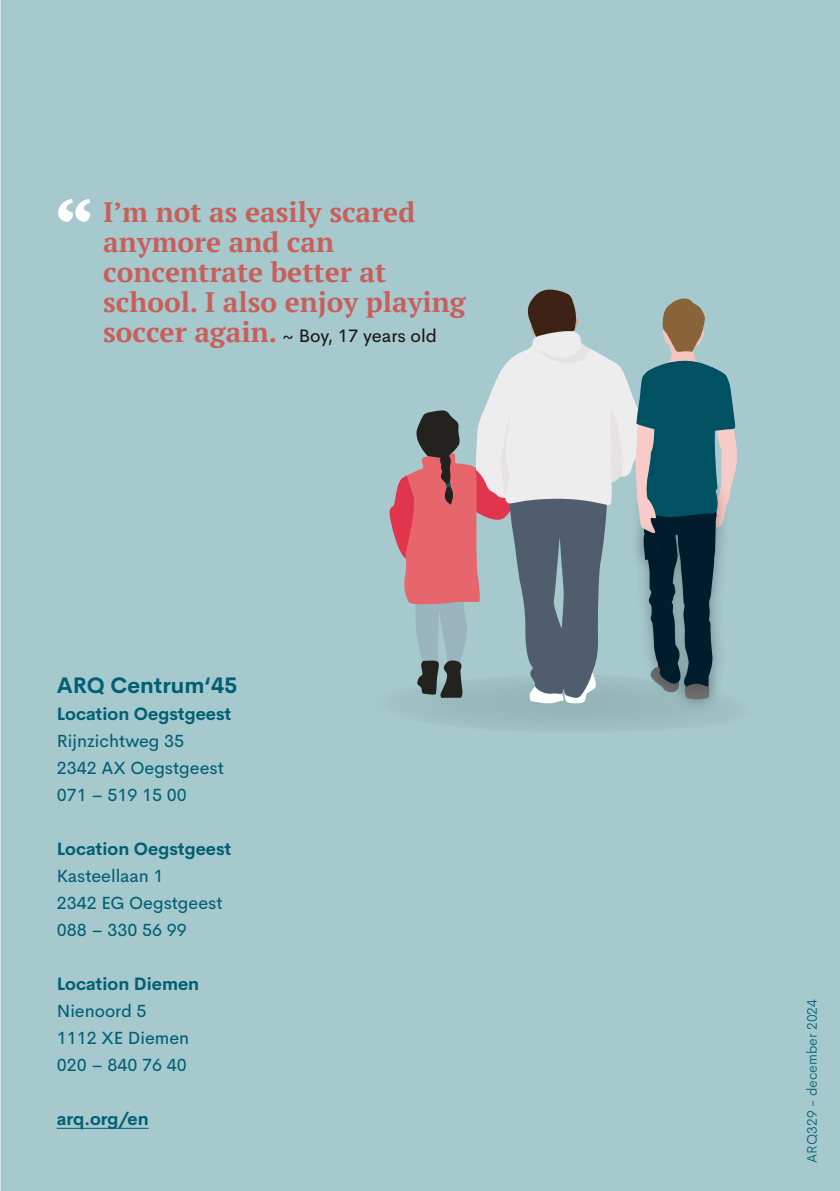
<style>
.page{position:relative;width:840px;height:1191px;background:#fff}
.page>*{position:absolute;margin:0;border:0;box-sizing:border-box;transform-origin:0 0}
.t1{font:700 84px "PT Serif";color:#fff}
.t2{font:700 28px/30px "PT Serif";color:#c95f5a}
.t3{font:700 22px "Cerebri Sans";color:#005f73}
.t4{font:18px "Cerebri Sans";color:#1b1714}
.t5{font:17.6px/27px "Cerebri Sans";color:#005f73}
.t6{font:700 17.6px "Cerebri Sans";color:#005f73}
.t7{font:300 14px "Cerebri Sans";color:#005f73}
.s1{font-family:"PT Serif";font-weight:700;font-size:28px;color:#c95f5a}
</style>
<div class="page">
<div style="left:0;top:0;width:839px;height:1191px;background:#a6c9cd"></div>
<hr style="left:57px;top:1127px;width:92px;height:1px;background:#005f73">
<svg style="left:389px;top:289px;width:348px;height:438px"></svg>
<h1 class="t1" style="left:52px;top:183px;width:45px">“</h1>
<h2 class="t2" style="left:103px;top:197px;width:364px">I’m not as easily scared anymore and can concentrate better at school. I also enjoy playing</h2>
<p class="t4" style="left:103px;top:321px;width:335px"><span class="s1">soccer again.</span> ~ Boy, 17 years old</p>
<p class="t3" style="left:57px;top:668px;width:182px">ARQ Centrum‘45</p>
<p class="t6" style="left:57px;top:700px;width:176px">Location Oegstgeest</p>
<p class="t5" style="left:57px;top:726px;width:168px">Rijnzichtweg 35<br>2342 AX Oegstgeest<br>071 – 519 15 00</p>
<p class="t6" style="left:57px;top:835px;width:176px">Location Oegstgeest</p>
<p class="t5" style="left:57px;top:861px;width:167px">Kasteellaan 1<br>2342 EG Oegstgeest<br>088 – 330 56 99</p>
<p class="t6" style="left:57px;top:970px;width:144px">Location Diemen</p>
<p class="t5" style="left:57px;top:996px;width:134px">Nienoord 5<br>1112 XE Diemen<br>020 – 840 76 40</p>
<p class="t6" style="left:57px;top:1105px;width:93px">arq.org/en</p>
<p class="t7" style="left:800px;top:1162px;width:165px;rotate:-90deg">ARQ329 - december 2024</p>
</div>
